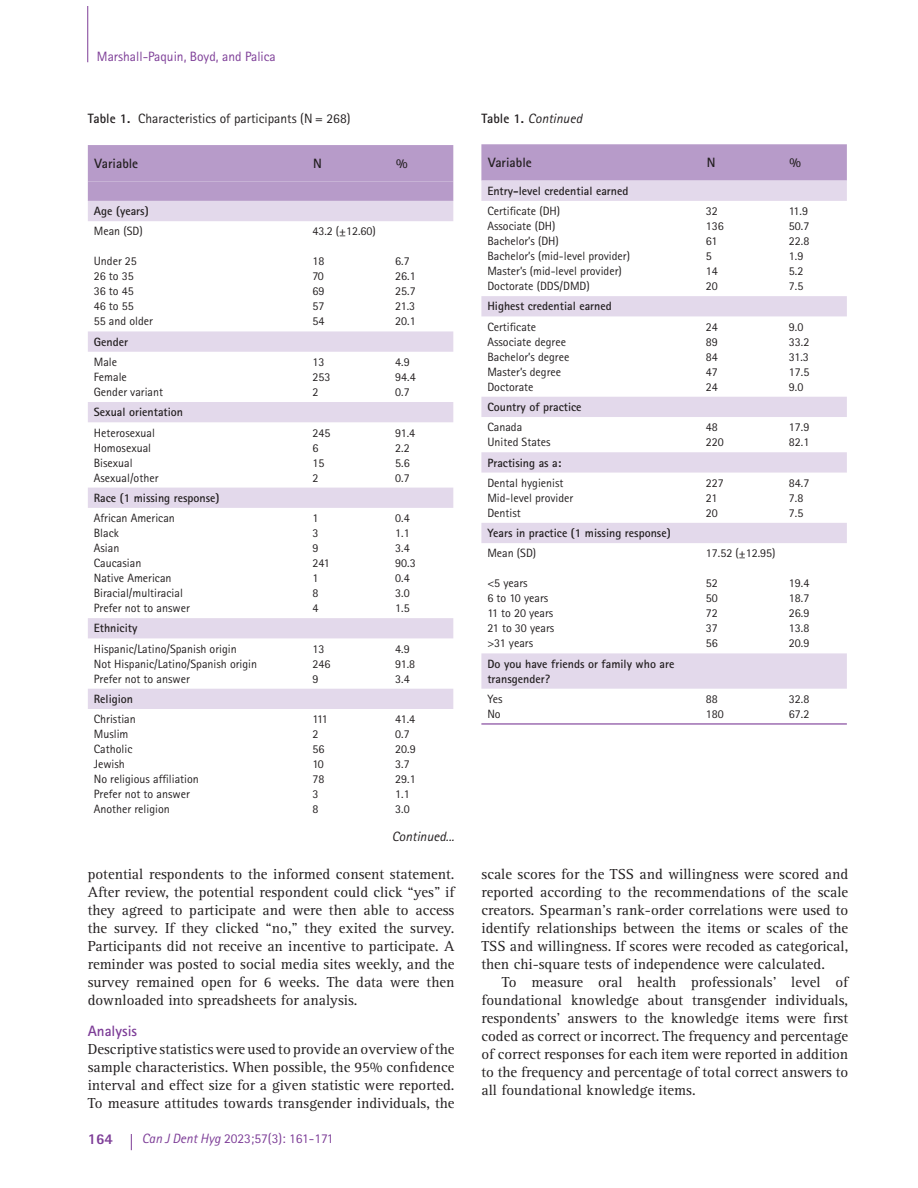
<style>
.page{position:relative;width:918px;height:1188px;background:#fff}
.page>*{position:absolute;margin:0;border:0;box-sizing:border-box;transform-origin:0 0}
.t1{font:15px/18px "Rotis Serif Std";color:#231f20;text-align:justify}
.t2{font:700 15px "Rotis Sans Serif Std";color:#7d3d97}
.t3{font:800 15px "Rotis Sans Serif Std";color:#7d3d97}
.t4{font:13.5px "Rotis Sans Serif Std";color:#7d3d97}
.t5{font:13.5px "Rotis Sans Serif Std";color:#231f20}
.t6{font:italic 13.5px "Rotis Sans Serif Std";color:#231f20}
.t7{font:700 13.5px "Rotis Sans Serif Std";color:#231f20}
.t8{font:12px/15px "Rotis Sans Serif Std";color:#231f20}
.t9{font:700 12px/15px "Rotis Sans Serif Std";color:#231f20}
.s1{font-weight:700}
.s2{font-style:italic}
.s3{font-weight:700;font-style:normal}
</style>
<div class="page">
<hr style="left:87px;top:7px;width:1px;height:55px;background:#7d3d97">
<svg style="left:131px;top:1134px;width:1px;height:16px"></svg>
<div style="left:88px;top:145px;width:365px;height:56px;background:#b79bc9"></div>
<svg style="left:88px;top:201px;width:365px;height:508px"></svg>
<div style="left:481px;top:144px;width:366px;height:37px;background:#b79bc9"></div>
<svg style="left:481px;top:181px;width:366px;height:508px"></svg>
<hr style="left:481px;top:723px;width:366px;height:2px;background:#7d3d97">
<p class="t4" style="left:97px;top:51px;width:180px">Marshall-Paquin, Boyd, and Palica</p>
<p class="t5" style="left:88px;top:113px;width:264px"><span class="s1">Table 1.</span> Characteristics of participants (N = 268)</p>
<p class="t7" style="left:95px;top:158px;width:45px">Variable</p>
<p class="t7" style="left:313px;top:158px;width:10px">N</p>
<p class="t7" style="left:396px;top:158px;width:13px">%</p>
<p class="t9" style="left:94px;top:205px;width:56px">Age (years)</p>
<p class="t8" style="left:94px;top:225px;width:50px">Mean (SD)</p>
<p class="t8" style="left:94px;top:255px;width:61px">Under 25<br>26 to 35<br>36 to 45<br>46 to 55<br>55 and older</p>
<p class="t8" style="left:312px;top:225px;width:65px">43.2 (±12.60)</p>
<p class="t8" style="left:312px;top:255px;width:13px;text-align:justify">18<br>70<br>69<br>57<br>54</p>
<p class="t8" style="left:395px;top:255px;width:22px">6.7<br>26.1<br>25.7<br>21.3<br>20.1</p>
<p class="t9" style="left:94px;top:335px;width:36px">Gender</p>
<p class="t8" style="left:94px;top:355px;width:71px">Male<br>Female<br>Gender variant</p>
<p class="t8" style="left:312px;top:355px;width:19px">13<br>253<br>2</p>
<p class="t8" style="left:395px;top:355px;width:22px">4.9<br>94.4<br>0.7</p>
<p class="t9" style="left:94px;top:406px;width:91px">Sexual orientation</p>
<p class="t8" style="left:94px;top:426px;width:66px">Heterosexual<br>Homosexual<br>Bisexual<br>Asexual/other</p>
<p class="t8" style="left:312px;top:426px;width:19px">245<br>6<br>15<br>2</p>
<p class="t8" style="left:395px;top:426px;width:22px">91.4<br>2.2<br>5.6<br>0.7</p>
<p class="t9" style="left:94px;top:491px;width:127px">Race (1 missing response)</p>
<p class="t8" style="left:94px;top:511px;width:97px">African American<br>Black<br>Asian<br>Caucasian<br>Native American<br>Biracial/multiracial<br>Prefer not to answer</p>
<p class="t8" style="left:312px;top:511px;width:19px">1<br>3<br>9<br>241<br>1<br>8<br>4</p>
<p class="t8" style="left:395px;top:511px;width:22px">0.4<br>1.1<br>3.4<br>90.3<br>0.4<br>3.0<br>1.5</p>
<p class="t9" style="left:94px;top:622px;width:45px">Ethnicity</p>
<p class="t8" style="left:94px;top:642px;width:165px">Hispanic/Latino/Spanish origin<br>Not Hispanic/Latino/Spanish origin<br>Prefer not to answer</p>
<p class="t8" style="left:312px;top:642px;width:19px">13<br>246<br>9</p>
<p class="t8" style="left:395px;top:642px;width:22px">4.9<br>91.8<br>3.4</p>
<p class="t9" style="left:94px;top:693px;width:41px">Religion</p>
<p class="t8" style="left:94px;top:713px;width:107px">Christian<br>Muslim<br>Catholic<br>Jewish<br>No religious affiliation<br>Prefer not to answer<br>Another religion</p>
<p class="t8" style="left:312px;top:713px;width:17px">111<br>2<br>56<br>10<br>78<br>3<br>8</p>
<p class="t8" style="left:395px;top:713px;width:22px">41.4<br>0.7<br>20.9<br>3.7<br>29.1<br>1.1<br>3.0</p>
<p class="t6" style="left:392px;top:831px;width:64px">Continued...</p>
<p class="t1" style="left:88px;top:866px;width:368px">potential respondents to the informed consent statement.<br>After review, the potential respondent could click “yes” if they agreed to participate and were then able to access the survey. If they clicked “no,” they exited the survey.<br>Participants did not receive an incentive to participate. A reminder was posted to social media sites weekly, and the survey remained open for 6 weeks. The data were then downloaded into spreadsheets for analysis.</p>
<p class="t2" style="left:88px;top:1025px;width:51px">Analysis</p>
<p class="t1" style="left:88px;top:1042px;width:368px">Descriptive statistics were used to provide an overview of the sample characteristics. When possible, the 95% confidence interval and effect size for a given statistic were reported.<br>To measure attitudes towards transgender individuals, the</p>
<p class="t3" style="left:88px;top:1134px;width:27px">164</p>
<p class="t4" style="left:142px;top:1134px;width:193px"><span class="s2">Can J Dent Hyg</span> 2023;57(3): 161-171</p>
<p class="t6" style="left:482px;top:113px;width:102px"><span class="s3">Table 1.</span> Continued</p>
<p class="t7" style="left:488px;top:157px;width:45px">Variable</p>
<p class="t7" style="left:707px;top:157px;width:10px">N</p>
<p class="t7" style="left:790px;top:157px;width:13px">%</p>
<p class="t9" style="left:487px;top:184px;width:143px">Entry-level credential earned</p>
<p class="t8" style="left:487px;top:204px;width:144px">Certificate (DH)<br>Associate (DH)<br>Bachelor’s (DH)<br>Bachelor’s (mid-level provider)<br>Master’s (mid-level provider)<br>Doctorate (DDS/DMD)</p>
<p class="t8" style="left:706px;top:204px;width:19px">32<br>136<br>61<br>5<br>14<br>20</p>
<p class="t8" style="left:789px;top:204px;width:22px">11.9<br>50.7<br>22.8<br>1.9<br>5.2<br>7.5</p>
<p class="t9" style="left:487px;top:300px;width:126px">Highest credential earned</p>
<p class="t8" style="left:487px;top:320px;width:83px">Certificate<br>Associate degree<br>Bachelor’s degree<br>Master’s degree<br>Doctorate</p>
<p class="t8" style="left:706px;top:320px;width:13px;text-align:justify">24<br>89<br>84<br>47<br>24</p>
<p class="t8" style="left:789px;top:320px;width:22px">9.0<br>33.2<br>31.3<br>17.5<br>9.0</p>
<p class="t9" style="left:487px;top:401px;width:96px">Country of practice</p>
<p class="t8" style="left:487px;top:421px;width:65px">Canada<br>United States</p>
<p class="t8" style="left:706px;top:421px;width:19px">48<br>220</p>
<p class="t8" style="left:789px;top:421px;width:22px">17.9<br>82.1</p>
<p class="t9" style="left:487px;top:456px;width:75px">Practising as a:</p>
<p class="t8" style="left:487px;top:476px;width:87px">Dental hygienist<br>Mid-level provider<br>Dentist</p>
<p class="t8" style="left:706px;top:476px;width:19px">227<br>21<br>20</p>
<p class="t8" style="left:789px;top:476px;width:22px">84.7<br>7.8<br>7.5</p>
<p class="t9" style="left:487px;top:527px;width:185px">Years in practice (1 missing response)</p>
<p class="t8" style="left:487px;top:547px;width:50px">Mean (SD)</p>
<p class="t8" style="left:487px;top:577px;width:68px">&lt;5 years<br>6 to 10 years<br>11 to 20 years<br>21 to 30 years &gt;31 years</p>
<p class="t8" style="left:706px;top:547px;width:71px">17.52 (±12.95)</p>
<p class="t8" style="left:706px;top:577px;width:13px;text-align:justify">52<br>50<br>72<br>37<br>56</p>
<p class="t8" style="left:789px;top:577px;width:22px;text-align:justify">19.4<br>18.7<br>26.9<br>13.8<br>20.9</p>
<p class="t9" style="left:487px;top:657px;width:189px">Do you have friends or family who are transgender?</p>
<p class="t8" style="left:487px;top:692px;width:17px">Yes<br>No</p>
<p class="t8" style="left:706px;top:692px;width:19px">88<br>180</p>
<p class="t8" style="left:789px;top:692px;width:22px">32.8<br>67.2</p>
<p class="t1" style="left:482px;top:866px;width:368px">scale scores for the TSS and willingness were scored and reported according to the recommendations of the scale creators. Spearman’s rank-order correlations were used to identify relationships between the items or scales of the TSS and willingness. If scores were recoded as categorical, then chi-square tests of independence were calculated.</p>
<p class="t1" style="left:482px;top:974px;width:368px;text-indent:20px">To measure oral health professionals’ level of foundational knowledge about transgender individuals, respondents’ answers to the knowledge items were first coded as correct or incorrect. The frequency and percentage of correct responses for each item were reported in addition to the frequency and percentage of total correct answers to all foundational knowledge items.</p>
</div>
